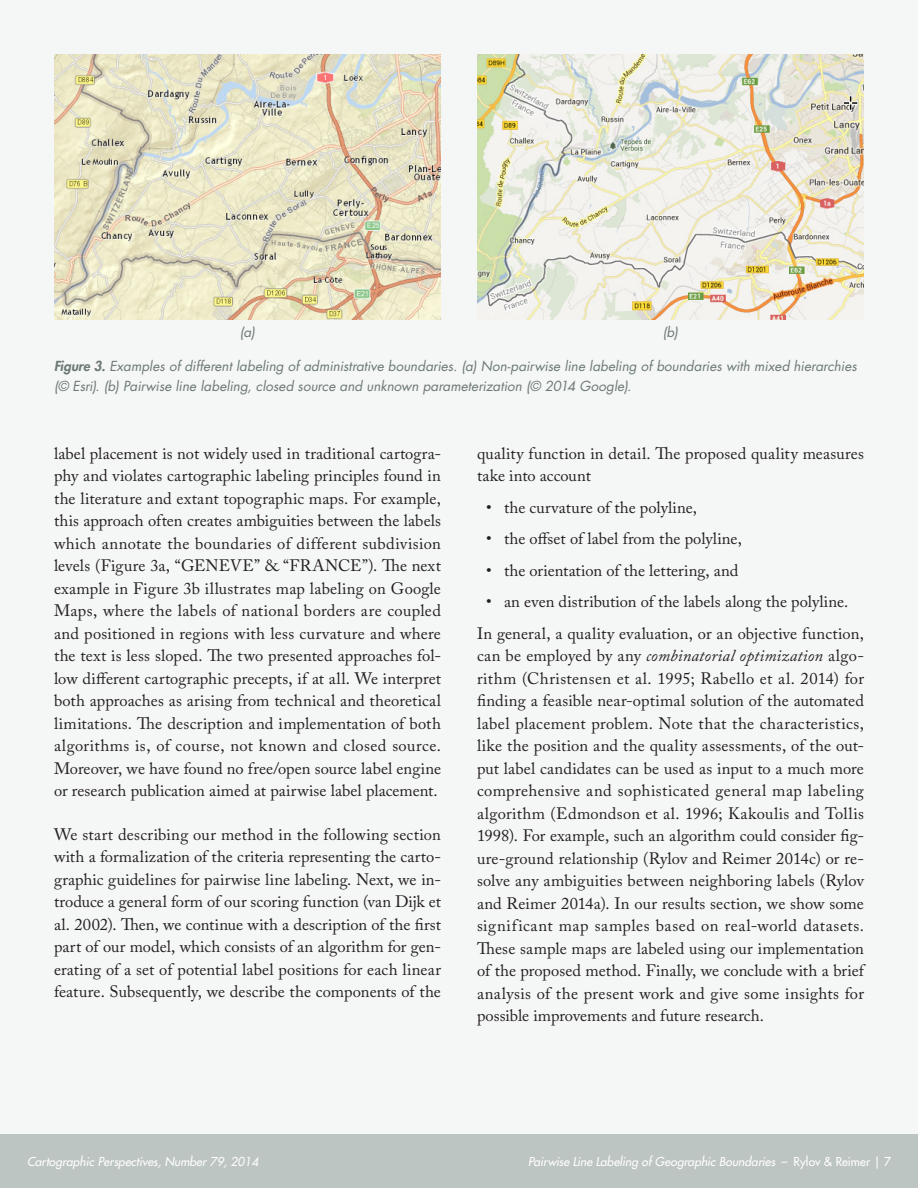
<style>
.page{position:relative;width:918px;height:1188px;background:#fff}
.page>*{position:absolute;margin:0;border:0;box-sizing:border-box;transform-origin:0 0}
.Main_Body_Text{font:16.5px/22.5px "Adobe Caslon Pro";letter-spacing:.01em;color:#231f20;text-align:justify}
.Figure_Caption{font:italic 13.5px/19.5px "Futura Std";color:#6c7973}
.t1{font:italic 500 12px "Futura Std";color:#fff}
.s1{font-weight:800}
.s2{font-style:italic}
.s3{font-style:normal}
</style>
<div class="page">
<div style="left:0;top:1134px;width:918px;height:54px;background:#bdc5c2"></div>
<div style="left:0;top:0;width:918px;height:1134px;background:#f5f6f6"></div>
<img style="left:54px;top:54px;width:387px;height:266px">
<img style="left:477px;top:54px;width:387px;height:266px">
<p class="Figure_Caption" style="left:240px;top:323px;width:17px">(a)</p>
<p class="Figure_Caption" style="left:663px;top:323px;width:17px">(b)</p>
<p class="Figure_Caption" style="left:54px;top:357px;width:804px"><span class="s1">Figure 3.</span> Examples of different labeling of administrative boundaries. (a) Non-pairwise line labeling of boundaries with mixed hierarchies (© Esri). (b) Pairwise line labeling, closed source and unknown parameterization (© 2014 Google).</p>
<p class="Main_Body_Text" style="left:54px;top:442px;width:389px">label placement is not widely used in traditional cartogra&shy;phy and violates cartographic labeling principles found in the literature and extant topographic maps. For example, this approach often creates ambiguities between the labels which annotate the boundaries of different subdivision levels (Figure 3a, “GENEVE” &amp; “FRANCE”). The next example in Figure 3b illustrates map labeling on Google Maps, where the labels of national borders are coupled and positioned in regions with less curvature and where the text is less sloped. The two presented approaches fol&shy;low different cartographic precepts, if at all. We interpret both approaches as arising from technical and theoretical limitations. The description and implementation of both algorithms is, of course, not known and closed source.<br>Moreover, we have found no free/open source label engine or research publication aimed at pairwise label placement.</p>
<p class="Main_Body_Text" style="left:54px;top:823px;width:389px">We start describing our method in the following section with a formalization of the criteria representing the carto&shy;graphic guidelines for pairwise line labeling. Next, we in&shy;troduce a general form of our scoring function (van Dijk et al. 2002). Then, we continue with a description of the first part of our model, which consists of an algorithm for gen&shy;erating of a set of potential label positions for each linear feature. Subsequently, we describe the components of the</p>
<p class="Main_Body_Text" style="left:477px;top:442px;width:389px">quality function in detail. The proposed quality measures take into account</p>
<p class="Main_Body_Text" style="left:486px;top:496px;width:213px">• the curvature of the polyline,</p>
<p class="Main_Body_Text" style="left:486px;top:527px;width:257px">• the offset of label from the polyline,</p>
<p class="Main_Body_Text" style="left:486px;top:559px;width:254px">• the orientation of the lettering, and</p>
<p class="Main_Body_Text" style="left:486px;top:590px;width:364px">• an even distribution of the labels along the polyline.</p>
<p class="Main_Body_Text" style="left:477px;top:622px;width:390px">In general, a quality evaluation, or an objective function, can be employed by any <span class="s2">combinatorial optimization</span> algo&shy;rithm (Christensen et al. 1995; Rabello et al. 2014) for finding a feasible near-optimal solution of the automated label placement problem. Note that the characteristics, like the position and the quality assessments, of the out&shy;put label candidates can be used as input to a much more comprehensive and sophisticated general map labeling algorithm (Edmondson et al. 1996; Kakoulis and Tollis 1998). For example, such an algorithm could consider fig&shy;ure-ground relationship (Rylov and Reimer 2014c) or re&shy;solve any ambiguities between neighboring labels (Rylov and Reimer 2014a). In our results section, we show some significant map samples based on real-world datasets.<br>These sample maps are labeled using our implementation of the proposed method. Finally, we conclude with a brief analysis of the present work and give some insights for possible improvements and future research.</p>
<p class="t1" style="left:27px;top:1154px;width:233px">Cartographic Perspectives, Number 79, 2014</p>
<p class="t1" style="left:528px;top:1154px;width:364px">Pairwise Line Labeling of Geographic Boundaries <span class="s3">– Rylov &amp; Reimer | 7</span></p>
</div>
